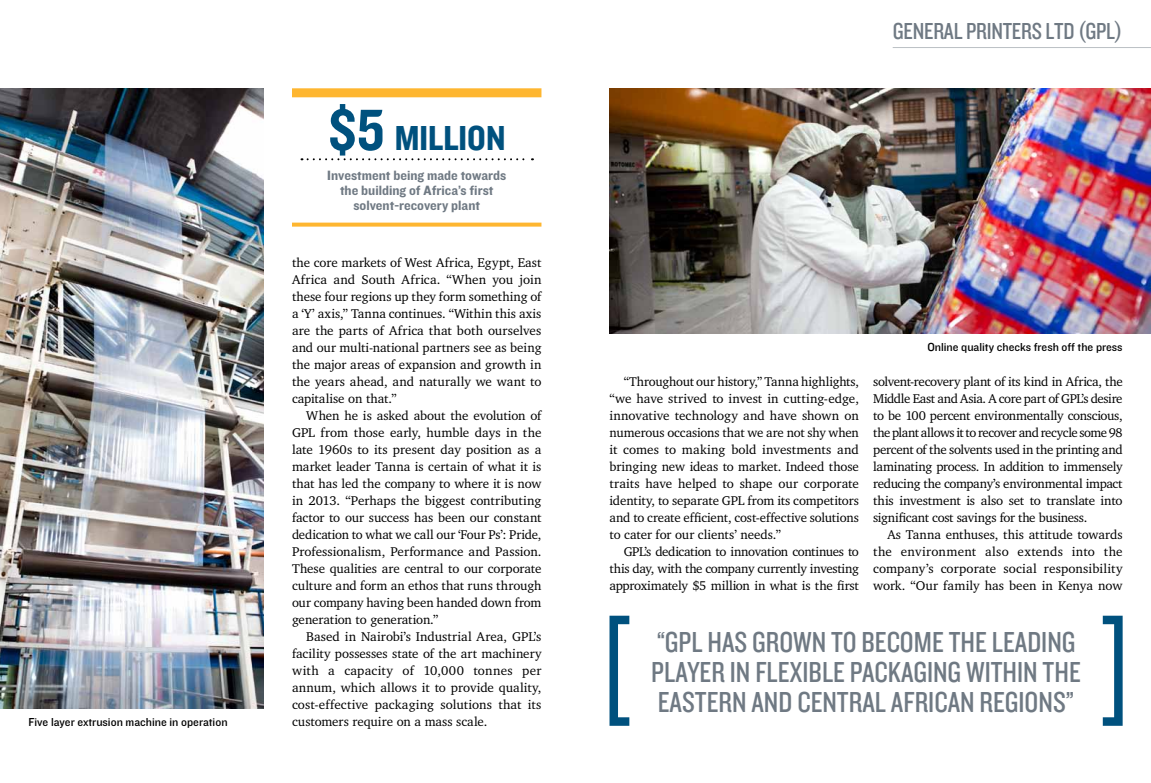
<style>
.page{position:relative;width:1151px;height:783px;background:#fff}
.page>*{position:absolute;margin:0;border:0;box-sizing:border-box;transform-origin:0 0}
.t1{font:36px "Knockout HTF50 Welterweight";color:#00517e}
.t2{font:30px/30px "Knockout HTF29 Junior Liteweight";color:#6f7983}
.t3{font:24px "Knockout HTF29 Junior Liteweight";letter-spacing:-.01em;color:#6f7983}
.t4{font:14px/15px "Knockout HTF51 Middleweight";color:#6f7983;text-align:center}
.t5{font:13px/17px "Charter IT Cby BT";letter-spacing:-.005em;color:#000;text-align:justify}
.t6{font:12px "Knockout HTF31 Junior Middlewt";color:#000}
.s1{font-size:60px}
</style>
<div class="page">
<img style="left:0;top:88px;width:264px;height:620px">
<svg style="left:609px;top:615px;width:20px;height:110px"></svg>
<svg style="left:1103px;top:615px;width:20px;height:110px"></svg>
<img style="left:609px;top:88px;width:542px;height:246px">
<hr style="left:893px;top:47px;width:258px;height:1px;background:#bbc0c4">
<div style="left:292px;top:88px;width:249px;height:9px;background:#feb630"></div>
<svg style="left:308px;top:158px;width:225px;height:2px"></svg>
<svg style="left:292px;top:222px;width:249px;height:4px"></svg>
<h1 class="t1" style="left:328px;top:119px;width:179px"><span class="s1">$5</span> MILLION</h1>
<p class="t4" style="left:327px;top:168px;width:181px">Investment being made towards the building of Africa’s first solvent-recovery plant</p>
<p class="t5" style="left:292px;top:253px;width:251px">the core markets of West Africa, Egypt, East Africa and South Africa. “When you join these four regions up they form something of a ‘Y’ axis,” Tanna continues. “Within this axis are the parts of Africa that both ourselves and our multi-national partners see as being the major areas of expansion and growth in the years ahead, and naturally we want to capitalise on that.”</p>
<p class="t5" style="left:292px;top:406px;width:251px;text-indent:14px">When he is asked about the evolution of GPL from those early, humble days in the late 1960s to its present day position as a market leader Tanna is certain of what it is that has led the company to where it is now in 2013. “Perhaps the biggest contributing factor to our success has been our constant dedication to what we call our ‘Four Ps’: Pride, Professionalism, Performance and Passion.<br>These qualities are central to our corporate culture and form an ethos that runs through our company having been handed down from generation to generation.”</p>
<p class="t5" style="left:292px;top:627px;width:251px;text-indent:14px">Based in Nairobi’s Industrial Area, GPL’s facility possesses state of the art machinery with a capacity of 10,000 tonnes per annum, which allows it to provide quality, cost-effective packaging solutions that its</p>
<p class="t6" style="left:28px;top:715px;width:201px">Five layer extrusion machine in operation</p>
<p class="t5" style="left:292px;top:712px;width:197px">customers require on a mass scale.</p>
<h3 class="t3" style="left:893px;top:18px;width:231px">GENERAL PRINTERS LTD (GPL)</h3>
<p class="t5" style="left:609px;top:372px;width:251px;text-indent:14px">“Throughout our history,” Tanna highlights, “we have strived to invest in cutting-edge, innovative technology and have shown on numerous occasions that we are not shy when it comes to making bold investments and bringing new ideas to market. Indeed those traits have helped to shape our corporate identity, to separate GPL from its competitors and to create efficient, cost-effective solutions to cater for our clients’ needs.”</p>
<p class="t5" style="left:609px;top:542px;width:251px;text-indent:14px">GPL’s dedication to innovation continues to this day, with the company currently investing approximately $5 million in what is the first</p>
<p class="t6" style="left:927px;top:340px;width:197px">Online quality checks fresh off the press</p>
<p class="t5" style="left:873px;top:372px;width:251px">solvent-recovery plant of its kind in Africa, the Middle East and Asia. A core part of GPL’s desire to be 100 percent environmentally conscious, the plant allows it to recover and recycle some 98 percent of the solvents used in the printing and laminating process. In addition to immensely reducing the company’s environmental impact this investment is also set to translate into significant cost savings for the business.</p>
<p class="t5" style="left:873px;top:525px;width:251px;text-indent:14px">As Tanna enthuses, this attitude towards the environment also extends into the company’s corporate social responsibility work. “Our family has been in Kenya now</p>
<h2 class="t2" style="left:651px;top:627px;width:431px">“GPL HAS GROWN TO BECOME THE LEADING<br>PLAYER IN FLEXIBLE PACKAGING WITHIN THE<br>EASTERN AND CENTRAL AFRICAN REGIONS”</h2>
</div>
